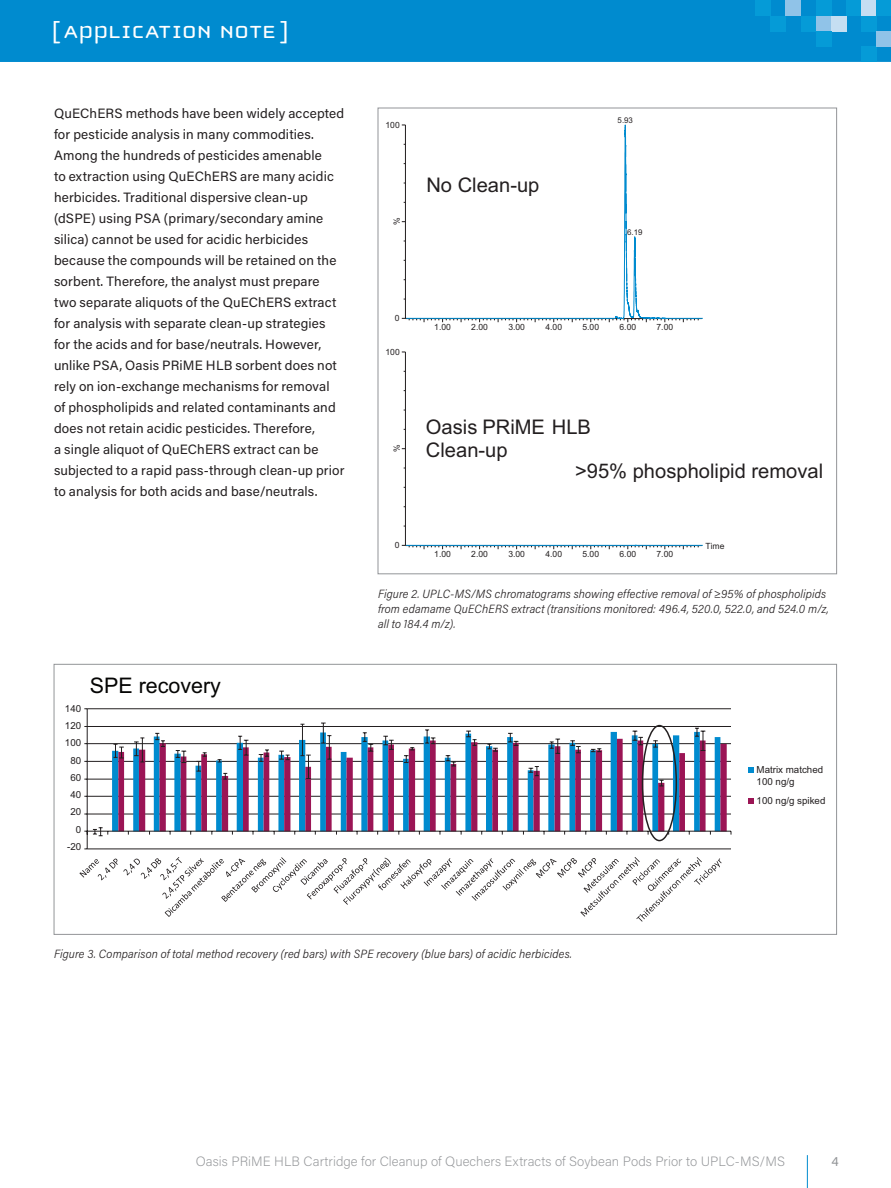
<style>
.page{position:relative;width:891px;height:1188px;background:#fff}
.page>*{position:absolute;margin:0;border:0;box-sizing:border-box;transform-origin:0 0}
.t1{font:25.5px "Cholla Unicase";letter-spacing:.01em;color:#fff;scale:1.1 1}
.t2{font:21.45px "Arial";color:#050504}
.t3{font:20.1px/23.5px "Arial";color:#231f20}
.t4{font:13.5px/21px "Acumin Pro";letter-spacing:.01em;color:#231f20}
.t5{font:200 13.5px "Acumin Pro";letter-spacing:.005em;color:#939598}
.t6{font:13.5px "Acumin Pro";color:#939598}
.t7{font:italic 300 12px/15px "Acumin Pro Semi Cond";letter-spacing:.01em;color:#231f20}
.t8{font:9.75px/17.2px "Arial";color:#231f20;text-align:right}
.t9{font:8.55px "Arial";color:#231f20}
.t10{font:7.95px "Arial";color:#231f20}
</style>
<div class="page">
<div style="left:0;top:0;width:891px;height:62px;background:#008bcf"></div>
<div style="left:755px;top:0;width:15px;height:16px;background:#059bd7"></div>
<div style="left:861px;top:47px;width:15px;height:15px;background:#059bd7"></div>
<div style="left:770px;top:16px;width:16px;height:15px;background:#059bd7"></div>
<div style="left:786px;top:0;width:15px;height:16px;background:#90c3e8"></div>
<div style="left:801px;top:16px;width:15px;height:15px;background:#059bd7"></div>
<div style="left:816px;top:16px;width:16px;height:15px;background:#90c3e8"></div>
<div style="left:832px;top:16px;width:15px;height:15px;background:#c5def2"></div>
<div style="left:816px;top:0;width:16px;height:16px;background:#059bd7"></div>
<div style="left:816px;top:31px;width:16px;height:16px;background:#059bd7"></div>
<div style="left:861px;top:0;width:15px;height:16px;background:#c5def2"></div>
<div style="left:847px;top:0;width:14px;height:16px;background:#059bd7"></div>
<div style="left:876px;top:0;width:15px;height:16px;background:#059bd7"></div>
<div style="left:861px;top:16px;width:15px;height:15px;background:#059bd7"></div>
<div style="left:876px;top:31px;width:15px;height:16px;background:#90c3e8"></div>
<hr style="left:807px;top:1155px;width:1px;height:33px;background:#008bcf">
<hr style="left:405px;top:352px;width:1px;height:193px;background:#231f20">
<svg style="left:402px;top:107px;width:301px;height:216px"></svg>
<svg style="left:402px;top:543px;width:301px;height:6px"></svg>
<hr style="left:87px;top:849px;width:644px;height:1px;background:#231f20">
<hr style="left:87px;top:814px;width:644px;height:1px;background:#231f20">
<hr style="left:87px;top:796px;width:644px;height:1px;background:#231f20">
<hr style="left:87px;top:779px;width:644px;height:1px;background:#231f20">
<hr style="left:87px;top:761px;width:644px;height:1px;background:#231f20">
<hr style="left:87px;top:743px;width:644px;height:1px;background:#231f20">
<hr style="left:87px;top:726px;width:644px;height:1px;background:#231f20">
<hr style="left:87px;top:708px;width:644px;height:1px;background:#231f20">
<svg style="left:112px;top:732px;width:608px;height:99px"></svg>
<svg style="left:118px;top:739px;width:609px;height:92px"></svg>
<svg style="left:218px;top:759px;width:4px;height:4px"></svg>
<hr style="left:302px;top:724px;width:1px;height:32px;background:#231f20">
<svg style="left:653px;top:741px;width:5px;height:7px"></svg>
<svg style="left:114px;top:744px;width:10px;height:15px"></svg>
<svg style="left:134px;top:738px;width:10px;height:25px"></svg>
<svg style="left:155px;top:733px;width:10px;height:14px"></svg>
<svg style="left:176px;top:750px;width:10px;height:13px"></svg>
<svg style="left:196px;top:753px;width:11px;height:19px"></svg>
<svg style="left:223px;top:773px;width:4px;height:7px"></svg>
<svg style="left:238px;top:736px;width:10px;height:20px"></svg>
<svg style="left:259px;top:750px;width:10px;height:12px"></svg>
<svg style="left:279px;top:751px;width:11px;height:9px"></svg>
<svg style="left:300px;top:755px;width:11px;height:24px"></svg>
<svg style="left:321px;top:723px;width:10px;height:37px"></svg>
<svg style="left:363px;top:733px;width:10px;height:19px"></svg>
<svg style="left:383px;top:736px;width:11px;height:14px"></svg>
<svg style="left:404px;top:747px;width:10px;height:16px"></svg>
<svg style="left:425px;top:730px;width:10px;height:14px"></svg>
<svg style="left:446px;top:755px;width:10px;height:12px"></svg>
<svg style="left:466px;top:731px;width:11px;height:15px"></svg>
<svg style="left:487px;top:744px;width:11px;height:8px"></svg>
<svg style="left:508px;top:733px;width:10px;height:13px"></svg>
<svg style="left:529px;top:766px;width:10px;height:10px"></svg>
<svg style="left:550px;top:739px;width:10px;height:15px"></svg>
<svg style="left:570px;top:741px;width:11px;height:13px"></svg>
<svg style="left:591px;top:749px;width:10px;height:3px"></svg>
<svg style="left:633px;top:731px;width:10px;height:15px"></svg>
<svg style="left:660px;top:780px;width:4px;height:7px"></svg>
<svg style="left:695px;top:728px;width:10px;height:23px"></svg>
<hr style="left:87px;top:709px;width:1px;height:140px;background:#231f20">
<hr style="left:87px;top:831px;width:644px;height:1px;background:#231f20">
<svg style="left:84px;top:827px;width:24px;height:9px"></svg>
<svg style="left:80px;top:857px;width:642px;height:65px"></svg>
<svg style="left:748px;top:767px;width:6px;height:6px"></svg>
<svg style="left:748px;top:798px;width:6px;height:6px"></svg>
<div style="left:642px;top:725px;width:35px;height:116px;border:1px solid #231f20;border-radius:50%"></div>
<h1 class="t1" style="left:52px;top:19px;width:217px">[ APPLICATION NOTE ]</h1>
<p class="t4" style="left:54px;top:102px;width:292px">QuEChERS methods have been widely accepted for pesticide analysis in many commodities.<br>Among the hundreds of pesticides amenable<br>to extraction using QuEChERS are many acidic herbicides. Traditional dispersive clean-up (dSPE) using PSA (primary/secondary amine silica) cannot be used for acidic herbicides because the compounds will be retained on the sorbent. Therefore, the analyst must prepare two separate aliquots of the QuEChERS extract for analysis with separate clean-up strategies for the acids and for base/neutrals. However, unlike PSA, Oasis PRiME HLB sorbent does not rely on ion-exchange mechanisms for removal<br>of phospholipids and related contaminants and does not retain acidic pesticides. Therefore,<br>a single aliquot of QuEChERS extract can be subjected to a rapid pass-through clean-up prior to analysis for both acids and base/neutrals.</p>
<p class="t8" style="left:65px;top:700px;width:18px">140<br>120<br>100<br>80<br>60<br>40<br>20<br>0 -20</p>
<h2 class="t2" style="left:90px;top:671px;width:133px">SPE recovery</h2>
<p class="t9" style="left:386px;top:119px;width:16px">100</p>
<p class="t9" style="left:391px;top:225px;width:9px;rotate:-90deg">%</p>
<h3 class="t3" style="left:426px;top:174px;width:115px">No Clean-up</h3>
<p class="t10" style="left:618px;top:115px;width:17px">5.93</p>
<p class="t10" style="left:627px;top:227px;width:17px">6.19</p>
<p class="t9" style="left:395px;top:313px;width:6px">0</p>
<p class="t9" style="left:386px;top:346px;width:16px">100</p>
<p class="t9" style="left:391px;top:452px;width:9px;rotate:-90deg">%</p>
<p class="t9" style="left:395px;top:540px;width:6px">0</p>
<p class="t9" style="left:434px;top:321px;width:18px">1.00</p>
<p class="t9" style="left:471px;top:321px;width:18px">2.00</p>
<p class="t9" style="left:508px;top:321px;width:18px">3.00</p>
<p class="t9" style="left:545px;top:321px;width:18px">4.00</p>
<p class="t9" style="left:583px;top:321px;width:18px">5.00</p>
<p class="t9" style="left:620px;top:321px;width:18px">6.00</p>
<p class="t9" style="left:657px;top:321px;width:18px">7.00</p>
<h3 class="t3" style="left:426px;top:415px;width:167px">Oasis PRiME HLB<br>Clean-up</h3>
<h3 class="t3" style="left:575px;top:459px;width:250px">&gt;95% phospholipid removal</h3>
<p class="t9" style="left:434px;top:548px;width:18px">1.00</p>
<p class="t9" style="left:471px;top:548px;width:18px">2.00</p>
<p class="t9" style="left:508px;top:548px;width:18px">3.00</p>
<p class="t9" style="left:545px;top:548px;width:18px">4.00</p>
<p class="t9" style="left:583px;top:548px;width:18px">5.00</p>
<p class="t9" style="left:620px;top:548px;width:18px">6.00</p>
<p class="t9" style="left:657px;top:548px;width:18px">7.00</p>
<p class="t9" style="left:705px;top:540px;width:21px">Time</p>
<p class="t7" style="left:378px;top:586px;width:452px">Figure 2. UPLC-MS/MS chromatograms showing effective removal of ≥95% of phospholipids from edamame QuEChERS extract (transitions monitored: 496.4, 520.0, 522.0, and 524.0 m/z, all to 184.4 m/z).</p>
<p class="t8" style="left:757px;top:764px;width:68px;line-height:11.7px;text-align:left">Matrix matched<br>100 ng/g</p>
<p class="t8" style="left:757px;top:792px;width:70px">100 ng/g spiked</p>
<p class="t7" style="left:54px;top:946px;width:520px">Figure 3. Comparison of total method recovery (red bars) with SPE recovery (blue bars) of acidic herbicides.</p>
<p class="t5" style="left:196px;top:1152px;width:591px">Oasis PRiME HLB Cartridge for Cleanup of Quechers Extracts of Soybean Pods Prior to UPLC-MS/MS</p>
<p class="t6" style="left:832px;top:1151px;width:9px">4</p>
</div>
